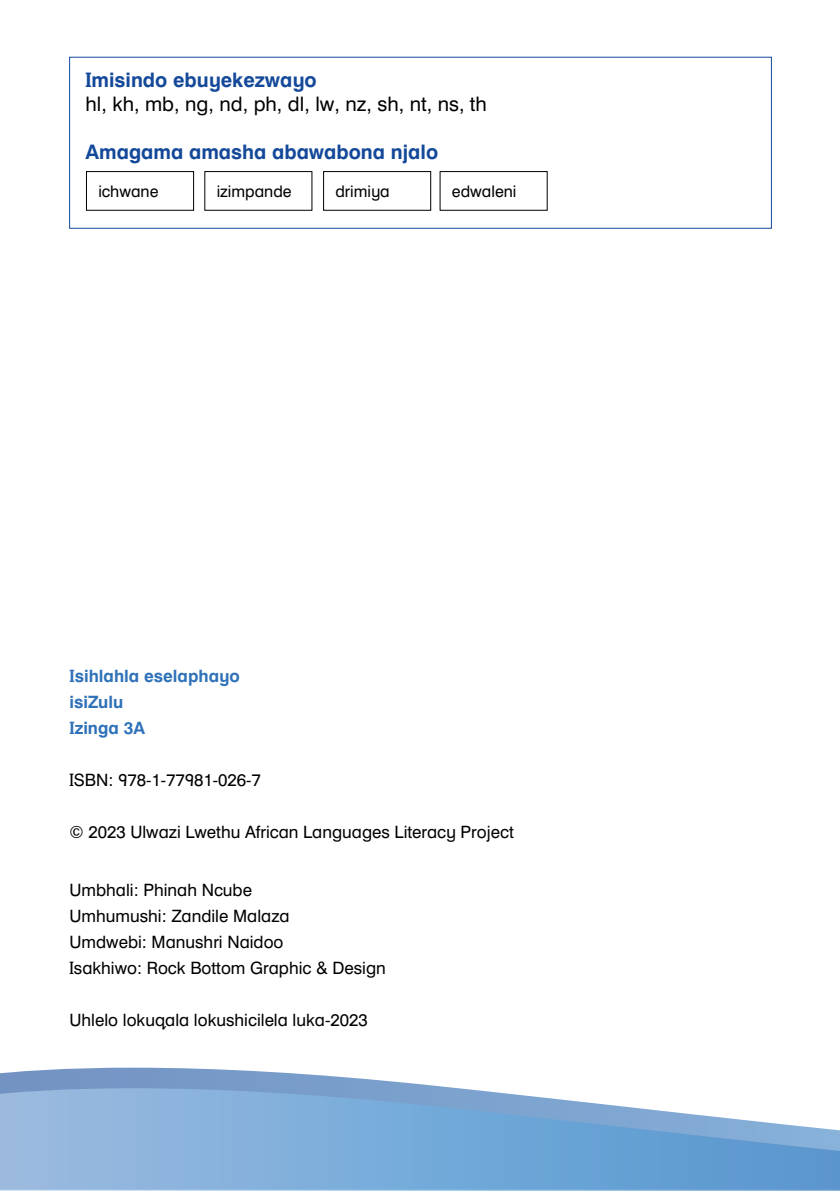
<style>
.page{position:relative;width:840px;height:1191px;background:#fff}
.page>*{position:absolute;margin:0;border:0;box-sizing:border-box;transform-origin:0 0}
.t1{font:700 20px "Swis Forall";color:#14499a}
.t2{font:20px "Swis Forall";color:#000}
.t3{font:17px/26px "Swis Forall";color:#000}
.t4{font:700 17px/26px "Swis Forall";color:#2f72b9}
.t5{font:16px "Swis Forall";color:#000}
</style>
<div class="page">
<svg style="left:0;top:1067px;width:455px;height:21px"></svg>
<svg style="left:0;top:1088px;width:839px;height:103px;background:#89b3db"></svg>
<div style="left:69px;top:57px;width:702px;height:172px;border:1px solid #14499a"></div>
<div style="left:86px;top:171px;width:108px;height:40px;border:1px solid #000"></div>
<div style="left:204px;top:171px;width:108px;height:40px;border:1px solid #000"></div>
<div style="left:323px;top:171px;width:108px;height:40px;border:1px solid #000"></div>
<div style="left:439px;top:171px;width:108px;height:40px;border:1px solid #000"></div>
<p class="t1" style="left:85px;top:67px;width:232px">Imisindo ebuyekezwayo</p>
<p class="t2" style="left:85px;top:91px;width:403px">hl, kh, mb, ng, nd, ph, dl, lw, nz, sh, nt, ns, th</p>
<p class="t1" style="left:85px;top:139px;width:354px">Amagama amasha abawabona njalo</p>
<p class="t5" style="left:98px;top:181px;width:62px">ichwane</p>
<p class="t5" style="left:216px;top:181px;width:76px">izimpande</p>
<p class="t5" style="left:335px;top:181px;width:56px">drimiya</p>
<p class="t5" style="left:451px;top:181px;width:66px">edwaleni</p>
<p class="t4" style="left:69px;top:662px;width:172px">Isihlahla eselaphayo isiZulu<br>Izinga 3A</p>
<p class="t3" style="left:69px;top:768px;width:193px">ISBN: 978-1-77981-026-7</p>
<p class="t3" style="left:69px;top:820px;width:445px">© 2023 Ulwazi Lwethu African Languages Literacy Project</p>
<p class="t3" style="left:69px;top:877px;width:317px">Umbhali: Phinah Ncube<br>Umhumushi: Zandile Malaza<br>Umdwebi: Manushri Naidoo<br>Isakhiwo: Rock Bottom Graphic &amp; Design</p>
<p class="t3" style="left:69px;top:1007px;width:299px">Uhlelo lokuqala lokushicilela luka-2023</p>
</div>
